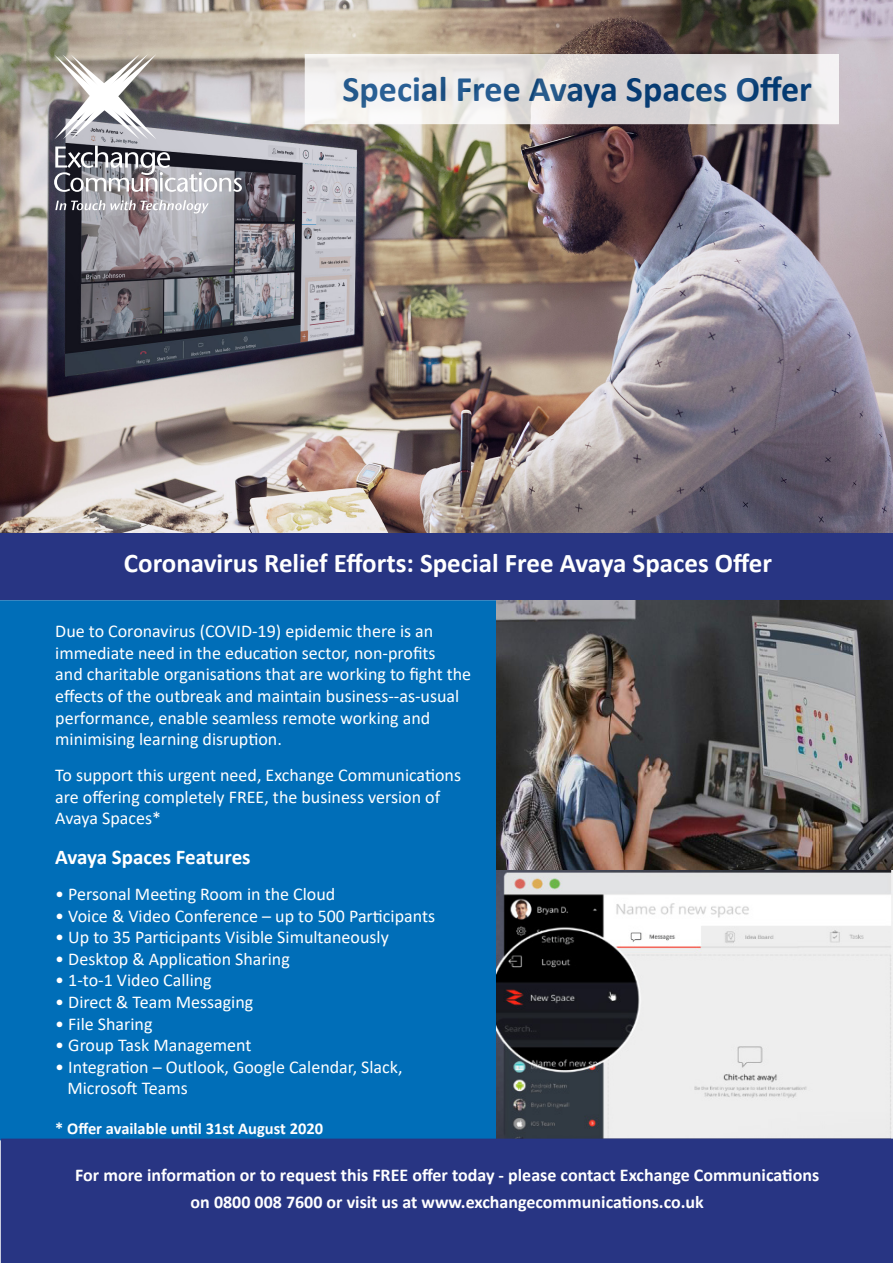
<style>
.page{position:relative;width:893px;height:1263px;background:#fff}
.page>*{position:absolute;margin:0;border:0;box-sizing:border-box;transform-origin:0 0}
.t1{font:700 36px "Calibri";color:#004587}
.t2{font:700 27px "Calibri";color:#fff}
.t3{font:700 21px "Calibri";color:#fff}
.t4{font:18px/21.6px "Calibri";color:#fff}
.t5{font:700 18px/27px "Calibri";color:#fff;text-align:center}
.t6{font:700 16.5px "Calibri";color:#fff}
</style>
<div class="page">
<div style="left:0;top:533px;width:893px;height:67px;background:#283583"></div>
<img style="left:0;top:0;width:893px;height:533px">
<svg style="left:308px;top:57px;width:528px;height:64px"></svg>
<div style="left:305px;top:54px;width:534px;height:70px;border:2px solid #fff"></div>
<svg style="left:54px;top:54px;width:102px;height:85px"></svg>
<svg style="left:54px;top:145px;width:188px;height:47px;background:#88878e"></svg>
<svg style="left:54px;top:200px;width:155px;height:100px;background:#7f7c84"></svg>
<div style="left:1px;top:601px;width:494px;height:538px;background:#006eb8"></div>
<img style="left:496px;top:600px;width:397px;height:274px">
<img style="left:496px;top:870px;width:396px;height:268px">
<div style="left:2px;top:1139px;width:891px;height:123px;background:#283583"></div>
<div style="left:1px;top:1138px;width:892px;height:125px;border:2px solid #283583"></div>
<h1 class="t1" style="left:343px;top:63px;width:471px">Special Free Avaya Spaces Offer</h1>
<h2 class="t2" style="left:124px;top:544px;width:650px">Coronavirus Relief Efforts: Special Free Avaya Spaces Offer</h2>
<p class="t4" style="left:55px;top:620px;width:417px">Due to Coronavirus (COVID-19) epidemic there is an immediate need in the education sector, non-profits<br>and charitable organisations that are working to fight the effects of the outbreak and maintain business--as-usual performance, enable seamless remote working and minimising learning disruption.</p>
<p class="t4" style="left:55px;top:764px;width:407px">To support this urgent need, Exchange Communications are offering completely FREE, the business version of<br>Avaya Spaces*</p>
<p class="t3" style="left:55px;top:842px;width:197px">Avaya Spaces Features</p>
<p class="t4" style="left:55px;top:883px;width:282px">• Personal Meeting Room in the Cloud</p>
<p class="t4" style="left:55px;top:904px;width:381px">• Voice &amp; Video Conference – up to 500 Participants</p>
<p class="t4" style="left:55px;top:926px;width:335px">• Up to 35 Participants Visible Simultaneously</p>
<p class="t4" style="left:55px;top:947px;width:236px">• Desktop &amp; Application Sharing</p>
<p class="t4" style="left:55px;top:969px;width:158px">• 1-to-1 Video Calling</p>
<p class="t4" style="left:55px;top:991px;width:200px">• Direct &amp; Team Messaging</p>
<p class="t4" style="left:55px;top:1012px;width:99px">• File Sharing</p>
<p class="t4" style="left:55px;top:1034px;width:198px">• Group Task Management</p>
<p class="t4" style="left:67px;top:1055px;width:337px;text-indent:-12px">• Integration – Outlook, Google Calendar, Slack,<br>Microsoft Teams</p>
<p class="t6" style="left:55px;top:1117px;width:269px">* Offer available until 31st August 2020</p>
<p class="t5" style="left:75px;top:1161px;width:745px">For more information or to request this FREE offer today - please contact Exchange Communications on 0800 008 7600 or visit us at www.exchangecommunications.co.uk</p>
</div>
